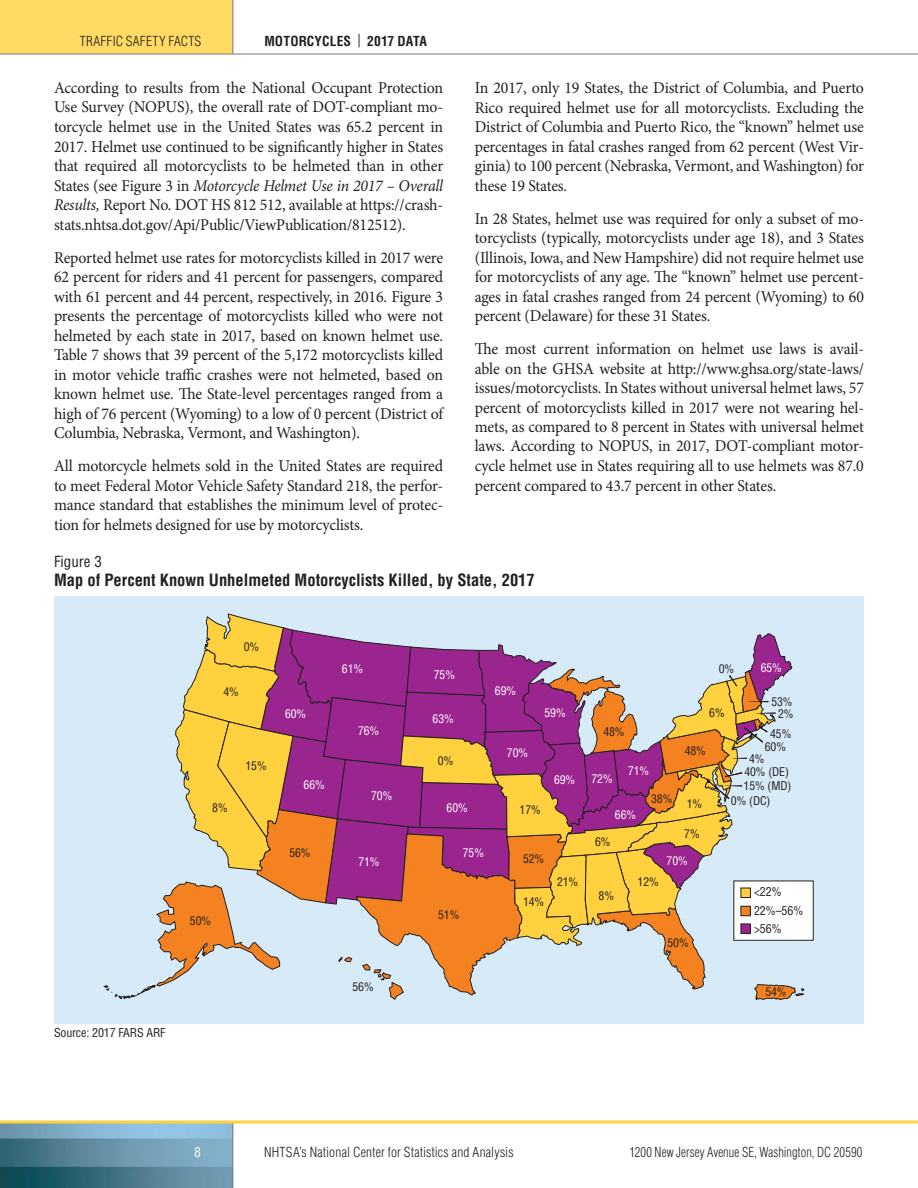
<style>
.page{position:relative;width:918px;height:1188px;background:#fff}
.page>*{position:absolute;margin:0;border:0;box-sizing:border-box;transform-origin:0 0}
.Body{font:16.5px/19.5px "Minion Pro";letter-spacing:-.015em;color:#231f20;text-align:justify;scale:.96 1}
.t1{font:700 condensed 16.5px "Helvetica LT Std";color:#231f20}
.t2{font:condensed 15px "Helvetica LT Std";color:#231f20}
.t3{font:300 condensed 13.5px "Helvetica LT Std";letter-spacing:.01em;color:#231f20}
.t4{font:300 condensed 13.5px "Helvetica LT Std";letter-spacing:.01em;color:#231f20;scale:.93 1}
.t5{font:700 condensed 13.5px "Helvetica LT Std";letter-spacing:.005em;color:#231f20}
.t6{font:condensed 13.5px "Helvetica LT Std";color:#fff}
.Table_Footer{font:condensed 12px "Helvetica LT Std";letter-spacing:-.01em;color:#231f20}
.t7{font:condensed 11.7px/12.3px "Helvetica LT Std";letter-spacing:-.01em;color:#231f20;text-align:center}
.t8{font:condensed 11.7px "Helvetica LT Std";letter-spacing:-.01em;color:#fff}
.s1{font-weight:400}
.s2{font-style:italic}
</style>
<div class="page">
<div style="left:0;top:0;width:233px;height:54px;background:#ffda64"></div>
<img style="left:0;top:1124px;width:232px;height:64px">
<hr style="left:232px;top:1122px;width:1px;height:66px;background:#76787b">
<hr style="left:232px;top:0;width:1px;height:54px;background:#76787b">
<svg style="left:0;top:1120px;width:918px;height:4px;background:#fbd96c"></svg>
<hr style="left:0;top:54px;width:918px;height:1px;background:#76787b">
<div style="left:54px;top:596px;width:810px;height:428px;background:#d7eaf7"></div>
<div style="left:734px;top:881px;width:79px;height:59px;background:#fff"></div>
<div style="left:733px;top:881px;width:81px;height:60px;border:1px solid #231f20"></div>
<svg style="left:104px;top:613px;width:701px;height:387px"></svg>
<p class="t3" style="left:80px;top:32px;width:123px">TRAFFIC SAFETY FACTS</p>
<p class="t5" style="left:264px;top:32px;width:164px">MOTORCYCLES <span class="s1">|</span> 2017 DATA</p>
<p class="Body" style="left:54px;top:78px;width:407px">According to results from the National Occupant Protection Use Survey (NOPUS), the overall rate of DOT-compliant mo&shy;torcycle helmet use in the United States was 65.2 percent in 2017. Helmet use continued to be significantly higher in States that required all motorcyclists to be helmeted than in other States (see Figure 3 in <span class="s2">Motorcycle Helmet Use in 2017 – Overall Results,</span> Report No. DOT HS 812 512, available at https://crash&shy;stats.nhtsa.dot.gov/Api/Public/ViewPublication/812512).</p>
<p class="Body" style="left:54px;top:248px;width:407px">Reported helmet use rates for motorcyclists killed in 2017 were 62 percent for riders and 41 percent for passengers, compared with 61 percent and 44 percent, respectively, in 2016. Figure 3 presents the percentage of motorcyclists killed who were not helmeted by each state in 2017, based on known helmet use.<br>Table 7 shows that 39 percent of the 5,172 motorcyclists killed in motor vehicle traffic crashes were not helmeted, based on known helmet use. The State-level percentages ranged from a high of 76 percent (Wyoming) to a low of 0 percent (District of Columbia, Nebraska, Vermont, and Washington).</p>
<p class="Body" style="left:54px;top:456px;width:407px">All motorcycle helmets sold in the United States are required to meet Federal Motor Vehicle Safety Standard 218, the perfor&shy;mance standard that establishes the minimum level of protec&shy;tion for helmets designed for use by motorcyclists.</p>
<p class="Body" style="left:475px;top:78px;width:407px">In 2017, only 19 States, the District of Columbia, and Puerto Rico required helmet use for all motorcyclists. Excluding the District of Columbia and Puerto Rico, the “known” helmet use percentages in fatal crashes ranged from 62 percent (West Vir&shy;ginia) to 100 percent (Nebraska, Vermont, and Washington) for these 19 States.</p>
<p class="Body" style="left:475px;top:209px;width:407px">In 28 States, helmet use was required for only a subset of mo&shy;torcyclists (typically, motorcyclists under age 18), and 3 States (Illinois, Iowa, and New Hampshire) did not require helmet use for motorcyclists of any age. The “known” helmet use percent&shy;ages in fatal crashes ranged from 24 percent (Wyoming) to 60 percent (Delaware) for these 31 States.</p>
<p class="Body" style="left:475px;top:339px;width:407px">The most current information on helmet use laws is avail&shy;able on the GHSA website at http://www.ghsa.org/state-laws/ issues/motorcyclists. In States without universal helmet laws, 57 percent of motorcyclists killed in 2017 were not wearing hel&shy;mets, as compared to 8 percent in States with universal helmet laws. According to NOPUS, in 2017, DOT-compliant motor&shy;cycle helmet use in States requiring all to use helmets was 87.0 percent compared to 43.7 percent in other States.</p>
<h3 class="t2" style="left:54px;top:552px;width:49px">Figure 3</h3>
<h3 class="t1" style="left:54px;top:570px;width:482px">Map of Percent Known Unhelmeted Motorcyclists Killed, by State, 2017</h3>
<p class="Table_Footer" style="left:54px;top:1026px;width:113px">Source: 2017 FARS ARF</p>
<p class="t7" style="left:244px;top:641px;width:17px">0%</p>
<p class="t7" style="left:223px;top:686px;width:17px">4%</p>
<p class="t7" style="left:212px;top:802px;width:17px">8%</p>
<p class="t7" style="left:246px;top:759px;width:23px">15%</p>
<p class="t7" style="left:190px;top:915px;width:23px">50%</p>
<p class="t8" style="left:285px;top:706px;width:23px">60%</p>
<p class="t8" style="left:304px;top:777px;width:23px">66%</p>
<p class="t7" style="left:289px;top:846px;width:23px">56%</p>
<p class="t8" style="left:761px;top:660px;width:23px">65%</p>
<p class="t8" style="left:342px;top:661px;width:23px">61%</p>
<p class="t7" style="left:719px;top:663px;width:17px">0%</p>
<p class="t8" style="left:434px;top:667px;width:23px">75%</p>
<p class="t8" style="left:495px;top:684px;width:23px">69%</p>
<p class="t8" style="left:544px;top:705px;width:23px">59%</p>
<p class="t7" style="left:771px;top:695px;width:24px">53%<br>2%</p>
<p class="t7" style="left:770px;top:727px;width:23px">45%</p>
<p class="t7" style="left:709px;top:707px;width:17px">6%</p>
<p class="t8" style="left:433px;top:712px;width:23px">63%</p>
<p class="t7" style="left:438px;top:754px;width:17px">0%</p>
<p class="t8" style="left:447px;top:800px;width:23px">60%</p>
<p class="t8" style="left:463px;top:845px;width:23px">75%</p>
<p class="t8" style="left:358px;top:723px;width:23px">76%</p>
<p class="t7" style="left:603px;top:725px;width:23px">48%</p>
<p class="t7" style="left:765px;top:740px;width:23px">60%</p>
<p class="t7" style="left:685px;top:744px;width:23px">48%</p>
<p class="t8" style="left:507px;top:745px;width:23px">70%</p>
<p class="t7" style="left:749px;top:752px;width:17px">4%</p>
<p class="t7" style="left:731px;top:795px;width:41px">0% (DC)</p>
<p class="t8" style="left:628px;top:764px;width:23px">71%</p>
<p class="t7" style="left:744px;top:766px;width:46px">40% (DE)</p>
<p class="t8" style="left:591px;top:771px;width:23px">72%</p>
<p class="t8" style="left:554px;top:773px;width:23px">69%</p>
<p class="t7" style="left:744px;top:780px;width:49px">15% (MD)</p>
<p class="t8" style="left:371px;top:788px;width:23px">70%</p>
<p class="t7" style="left:651px;top:792px;width:23px">38%</p>
<p class="t7" style="left:687px;top:798px;width:17px">1%</p>
<p class="t7" style="left:520px;top:804px;width:23px">17%</p>
<p class="t7" style="left:523px;top:852px;width:23px">52%</p>
<p class="t8" style="left:615px;top:807px;width:23px">66%</p>
<p class="t7" style="left:684px;top:827px;width:17px">7%</p>
<p class="t7" style="left:595px;top:836px;width:17px">6%</p>
<p class="t8" style="left:667px;top:853px;width:23px">70%</p>
<p class="t8" style="left:358px;top:855px;width:23px">71%</p>
<p class="t7" style="left:353px;top:981px;width:23px">56%</p>
<p class="t7" style="left:438px;top:908px;width:23px">51%</p>
<p class="t7" style="left:523px;top:896px;width:23px">14%</p>
<p class="t7" style="left:557px;top:875px;width:23px">21%</p>
<p class="t7" style="left:599px;top:889px;width:17px">8%</p>
<p class="t7" style="left:638px;top:876px;width:23px">12%</p>
<p class="t7" style="left:668px;top:936px;width:23px">50%</p>
<p class="Table_Footer" style="left:754px;top:884px;width:29px">&lt;22%</p>
<p class="Table_Footer" style="left:754px;top:921px;width:29px">&gt;56%</p>
<p class="Table_Footer" style="left:754px;top:904px;width:51px">22%–56%</p>
<p class="t7" style="left:765px;top:986px;width:23px">54%</p>
<p class="t6" style="left:194px;top:1144px;width:8px">8</p>
<p class="t3" style="left:264px;top:1144px;width:251px">NHTSA’s National Center for Statistics and Analysis</p>
<p class="t4" style="left:630px;top:1144px;width:252px">1200 New Jersey Avenue SE, Washington, DC 20590</p>
</div>
